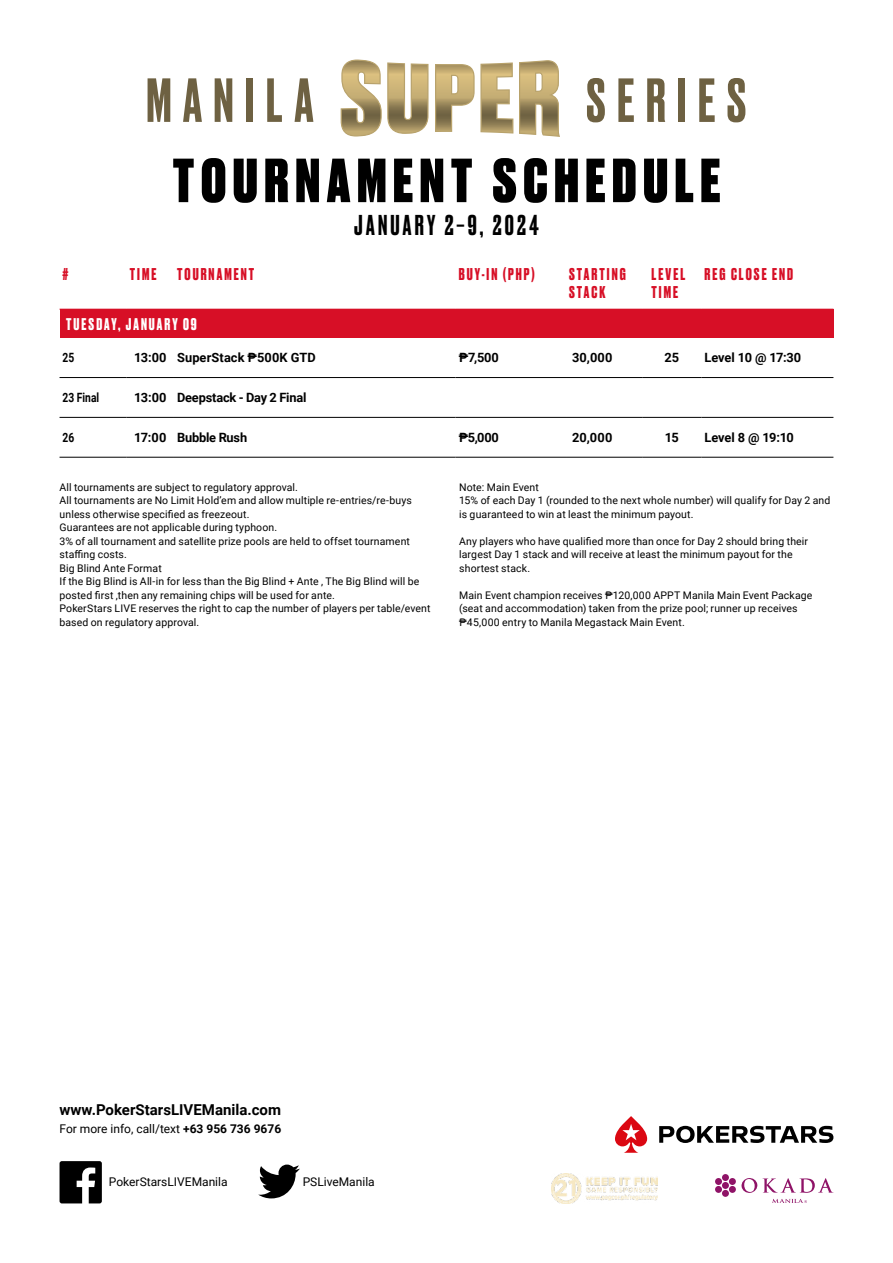
<style>
.page{position:relative;width:893px;height:1263px;background:#fff}
.page>*{position:absolute;margin:0;border:0;box-sizing:border-box;transform-origin:0 0}
.t1{font:800 58.5px "Druk LCGTT";letter-spacing:.115em;color:#000}
.t2{font:500 27px "Druk LCGTT";letter-spacing:.125em;color:#000}
.t3{font:700 16.05px/18px "Druk LCGTT";letter-spacing:.13em;color:#d70f26}
.t4{font:700 15.9px "Druk LCGTT";letter-spacing:.125em;color:#fff}
.t5{font:700 15px "Roboto";color:#000}
.t6{font:700 12.75px "Roboto";letter-spacing:-.005em;color:#000}
.t7{font:700 12.75px "Roboto";letter-spacing:-.005em;color:#000;scale:.8 1}
.t8{font:12px "Roboto";color:#000}
.t9{font:10.5px/13.5px "Roboto";letter-spacing:.01em;color:#000}
.s1{font-weight:700}
</style>
<div class="page">
<svg style="left:60px;top:1161px;width:42px;height:42px"></svg>
<svg style="left:258px;top:1164px;width:42px;height:34px"></svg>
<svg style="left:659px;top:1126px;width:174px;height:17px"></svg>
<svg style="left:615px;top:1116px;width:32px;height:37px"></svg>
<div style="left:722px;top:1182px;width:7px;height:7px;background:#8f1367;border-radius:50%"></div>
<div style="left:715px;top:1186px;width:7px;height:7px;background:#8f1367;border-radius:50%"></div>
<div style="left:715px;top:1178px;width:7px;height:7px;background:#8f1367;border-radius:50%"></div>
<div style="left:729px;top:1186px;width:7px;height:7px;background:#8f1367;border-radius:50%"></div>
<div style="left:729px;top:1178px;width:7px;height:7px;background:#8f1367;border-radius:50%"></div>
<div style="left:722px;top:1174px;width:7px;height:7px;background:#8f1367;border-radius:50%"></div>
<div style="left:722px;top:1190px;width:7px;height:7px;background:#8f1367;border-radius:50%"></div>
<svg style="left:741px;top:1178px;width:92px;height:15px"></svg>
<svg style="left:772px;top:1199px;width:35px;height:4px"></svg>
<svg style="left:148px;top:78px;width:22px;height:44px"></svg>
<svg style="left:183px;top:78px;width:19px;height:44px"></svg>
<svg style="left:215px;top:78px;width:17px;height:44px"></svg>
<div style="left:246px;top:78px;width:7px;height:44px;background:#6e6142"></div>
<svg style="left:267px;top:78px;width:15px;height:44px"></svg>
<svg style="left:295px;top:78px;width:18px;height:44px"></svg>
<svg style="left:587px;top:78px;width:18px;height:44px"></svg>
<svg style="left:618px;top:78px;width:16px;height:44px"></svg>
<svg style="left:647px;top:78px;width:18px;height:44px"></svg>
<div style="left:678px;top:78px;width:7px;height:44px;background:#6e6142"></div>
<svg style="left:699px;top:78px;width:16px;height:44px"></svg>
<svg style="left:727px;top:78px;width:18px;height:44px"></svg>
<svg style="left:341px;top:60px;width:219px;height:77px"></svg>
<div style="left:60px;top:309px;width:773px;height:29px;background:#d70f26"></div>
<hr style="left:456px;top:417px;width:110px;height:1px;background:#000">
<hr style="left:566px;top:417px;width:76px;height:1px;background:#000">
<hr style="left:642px;top:417px;width:59px;height:1px;background:#000">
<hr style="left:701px;top:417px;width:132px;height:1px;background:#000">
<hr style="left:456px;top:457px;width:110px;height:1px;background:#000">
<hr style="left:566px;top:457px;width:76px;height:1px;background:#000">
<hr style="left:642px;top:457px;width:59px;height:1px;background:#000">
<hr style="left:701px;top:457px;width:132px;height:1px;background:#000">
<hr style="left:60px;top:377px;width:67px;height:1px;background:#000">
<hr style="left:127px;top:377px;width:47px;height:1px;background:#000">
<hr style="left:174px;top:377px;width:282px;height:1px;background:#000">
<hr style="left:456px;top:377px;width:110px;height:1px;background:#000">
<hr style="left:566px;top:377px;width:76px;height:1px;background:#000">
<hr style="left:642px;top:377px;width:59px;height:1px;background:#000">
<hr style="left:701px;top:377px;width:132px;height:1px;background:#000">
<hr style="left:60px;top:417px;width:67px;height:1px;background:#000">
<hr style="left:127px;top:417px;width:47px;height:1px;background:#000">
<hr style="left:174px;top:417px;width:282px;height:1px;background:#000">
<hr style="left:60px;top:457px;width:67px;height:1px;background:#000">
<hr style="left:127px;top:457px;width:47px;height:1px;background:#000">
<hr style="left:174px;top:457px;width:282px;height:1px;background:#000">
<img style="left:552px;top:1173px;width:106px;height:30px">
<h1 class="t1" style="left:173px;top:140px;width:549px">TOURNAMENT SCHEDULE</h1>
<h2 class="t2" style="left:354px;top:207px;width:186px">JANUARY 2–9, 2024</h2>
<h3 class="t3" style="left:63px;top:264px;width:7px">#</h3>
<h3 class="t3" style="left:130px;top:264px;width:28px">TIME</h3>
<h3 class="t3" style="left:177px;top:264px;width:79px">TOURNAMENT</h3>
<h3 class="t3" style="left:459px;top:264px;width:78px">BUY-IN (PHP)</h3>
<h3 class="t3" style="left:569px;top:264px;width:58px">STARTING<br>STACK</h3>
<h3 class="t3" style="left:651px;top:264px;width:35px">LEVEL<br>TIME</h3>
<h3 class="t3" style="left:704px;top:264px;width:90px">REG CLOSE END</h3>
<h3 class="t4" style="left:66px;top:313px;width:132px">TUESDAY, JANUARY 09</h3>
<p class="t7" style="left:63px;top:349px;width:16px">25</p>
<p class="t6" style="left:134px;top:349px;width:183px">13:00 SuperStack ₱500K GTD</p>
<p class="t6" style="left:459px;top:349px;width:42px">₱7,500</p>
<p class="t6" style="left:572px;top:349px;width:42px">30,000</p>
<p class="t6" style="left:664px;top:349px;width:16px">25</p>
<p class="t6" style="left:704px;top:349px;width:98px">Level 10 @ 17:30</p>
<p class="t7" style="left:63px;top:389px;width:47px">23 Final</p>
<p class="t6" style="left:134px;top:389px;width:174px">13:00 Deepstack - Day 2 Final</p>
<p class="t7" style="left:63px;top:429px;width:16px">26</p>
<p class="t6" style="left:134px;top:429px;width:114px">17:00 Bubble Rush</p>
<p class="t6" style="left:459px;top:429px;width:42px">₱5,000</p>
<p class="t6" style="left:572px;top:429px;width:42px">20,000</p>
<p class="t6" style="left:665px;top:429px;width:16px">15</p>
<p class="t6" style="left:704px;top:429px;width:91px">Level 8 @ 19:10</p>
<p class="t9" style="left:60px;top:480px;width:373px">All tournaments are subject to regulatory approval.<br>All tournaments are No Limit Hold’em and allow multiple re-entries/re-buys unless otherwise specified as freezeout.<br>Guarantees are not applicable during typhoon.<br>3% of all tournament and satellite prize pools are held to offset tournament staffing costs.<br>Big Blind Ante Format<br>If the Big Blind is All-in for less than the Big Blind + Ante , The Big Blind will be posted first ,then any remaining chips will be used for ante.<br>PokerStars LIVE reserves the right to cap the number of players per table/event based on regulatory approval.</p>
<p class="t9" style="left:459px;top:480px;width:373px">Note: Main Event<br>15% of each Day 1 (rounded to the next whole number) will qualify for Day 2 and is guaranteed to win at least the minimum payout.</p>
<p class="t9" style="left:459px;top:534px;width:350px">Any players who have qualified more than once for Day 2 should bring their largest Day 1 stack and will receive at least the minimum payout for the shortest stack.</p>
<p class="t9" style="left:459px;top:588px;width:355px">Main Event champion receives ₱120,000 APPT Manila Main Event Package (seat and accommodation) taken from the prize pool; runner up receives ₱45,000 entry to Manila Megastack Main Event.</p>
<h3 class="t5" style="left:60px;top:1099px;width:223px">www.PokerStarsLIVEManila.com</h3>
<p class="t8" style="left:60px;top:1120px;width:223px">For more info, call/text <span class="s1">+63 956 736 9676</span></p>
<p class="t8" style="left:109px;top:1174px;width:120px">PokerStarsLIVEManila</p>
<p class="t8" style="left:303px;top:1174px;width:74px">PSLiveManila</p>
</div>
